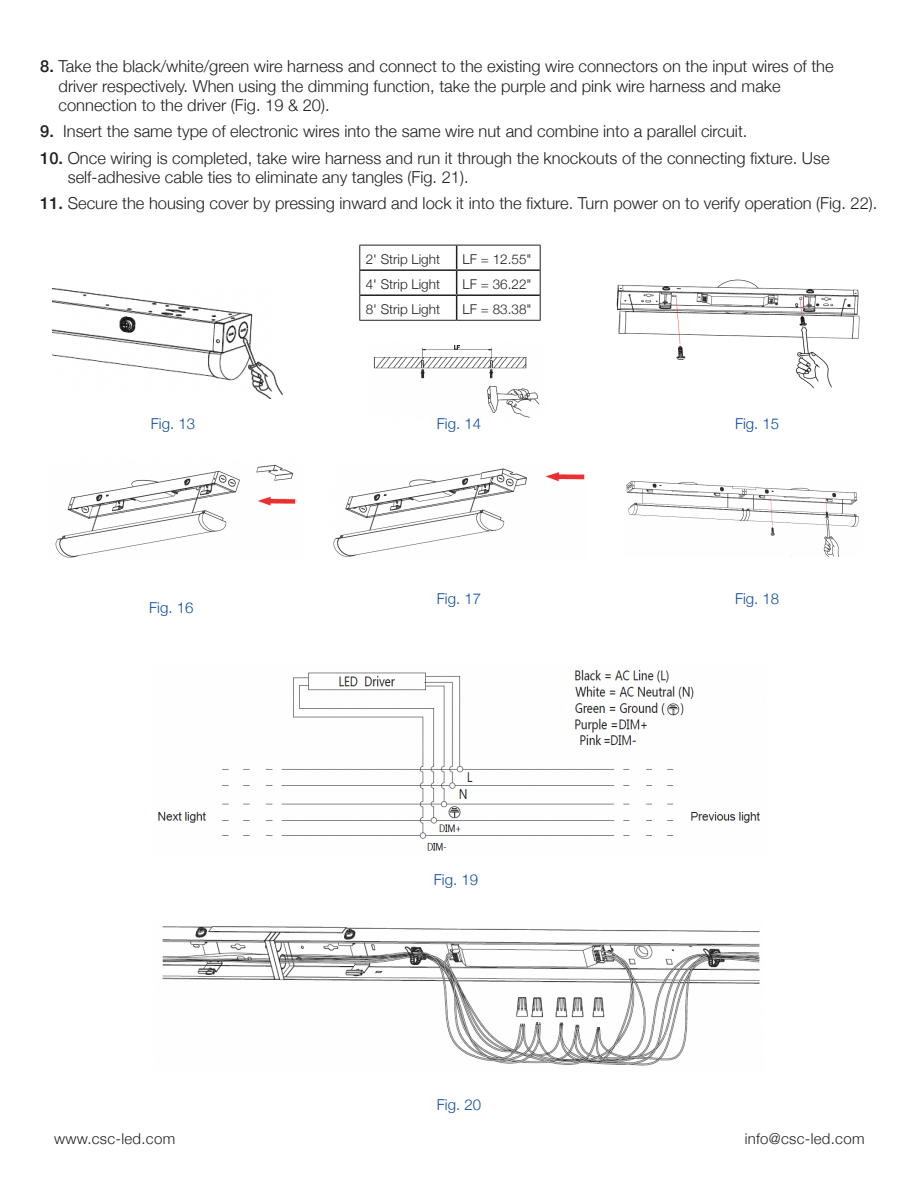
<style>
.page{position:relative;width:918px;height:1188px;background:#fff}
.page>*{position:absolute;margin:0;border:0;box-sizing:border-box;transform-origin:0 0}
.t1{font:300 16.5px/19.5px "Helvetica Neue";color:#231f20}
.t2{font:300 15px "Helvetica Neue";color:#0d4c9f}
.t3{font:300 15px "Helvetica Neue";letter-spacing:.02em;color:#231f20}
.t4{font:300 13.5px "Helvetica Neue";color:#231f20}
.s1{font-weight:500}
</style>
<div class="page">
<img style="left:162px;top:926px;width:598px;height:140px">
<img style="left:52px;top:288px;width:230px;height:110px">
<img style="left:373px;top:345px;width:167px;height:73px">
<img style="left:616px;top:279px;width:244px;height:110px">
<img style="left:55px;top:464px;width:241px;height:94px">
<img style="left:333px;top:468px;width:252px;height:89px">
<img style="left:626px;top:480px;width:233px;height:76px">
<img style="left:158px;top:670px;width:602px;height:181px">
<hr style="left:360px;top:269px;width:97px;height:2px;background:#231f20">
<hr style="left:457px;top:269px;width:83px;height:2px;background:#231f20">
<hr style="left:360px;top:294px;width:97px;height:2px;background:#231f20">
<hr style="left:457px;top:294px;width:83px;height:2px;background:#231f20">
<svg style="left:456px;top:246px;width:1px;height:74px"></svg>
<hr style="left:359px;top:245px;width:98px;height:1px;background:#231f20">
<hr style="left:457px;top:245px;width:84px;height:1px;background:#231f20">
<svg style="left:359px;top:245px;width:1px;height:75px"></svg>
<svg style="left:540px;top:245px;width:1px;height:75px"></svg>
<hr style="left:359px;top:320px;width:98px;height:1px;background:#231f20">
<hr style="left:457px;top:320px;width:84px;height:1px;background:#231f20">
<p class="t1" style="left:59px;top:55px;width:777px;text-indent:-18px"><span class="s1">8.</span> Take the black/white/green wire harness and connect to the existing wire connectors on the input wires of the driver respectively. When using the dimming function, take the purple and pink wire harness and make connection to the driver (Fig. 19 &amp; 20).</p>
<p class="t1" style="left:40px;top:121px;width:709px"><span class="s1">9.</span> Insert the same type of electronic wires into the same wire nut and combine into a parallel circuit.</p>
<p class="t1" style="left:68px;top:147px;width:763px;text-indent:-28px"><span class="s1">10.</span> Once wiring is completed, take wire harness and run it through the knockouts of the connecting fixture. Use self-adhesive cable ties to eliminate any tangles (Fig. 21).</p>
<p class="t1" style="left:40px;top:193px;width:839px"><span class="s1">11.</span> Secure the housing cover by pressing inward and lock it into the fixture. Turn power on to verify operation (Fig. 22).</p>
<p class="t4" style="left:366px;top:248px;width:76px">2' Strip Light</p>
<p class="t4" style="left:463px;top:248px;width:70px">LF = 12.55"</p>
<p class="t4" style="left:366px;top:274px;width:76px">4' Strip Light</p>
<p class="t4" style="left:463px;top:274px;width:70px">LF = 36.22"</p>
<p class="t4" style="left:366px;top:299px;width:76px">8' Strip Light</p>
<p class="t4" style="left:463px;top:299px;width:70px">LF = 83.38"</p>
<p class="t2" style="left:151px;top:412px;width:46px">Fig. 13</p>
<p class="t2" style="left:437px;top:412px;width:46px">Fig. 14</p>
<p class="t2" style="left:735px;top:412px;width:46px">Fig. 15</p>
<p class="t2" style="left:149px;top:595px;width:46px">Fig. 16</p>
<p class="t2" style="left:437px;top:586px;width:46px">Fig. 17</p>
<p class="t2" style="left:735px;top:586px;width:46px">Fig. 18</p>
<p class="t2" style="left:434px;top:868px;width:46px">Fig. 19</p>
<p class="t2" style="left:437px;top:1093px;width:46px">Fig. 20</p>
<p class="t3" style="left:54px;top:1127px;width:123px">www.csc-led.com</p>
<p class="t3" style="left:745px;top:1127px;width:121px">info@csc-led.com</p>
</div>
